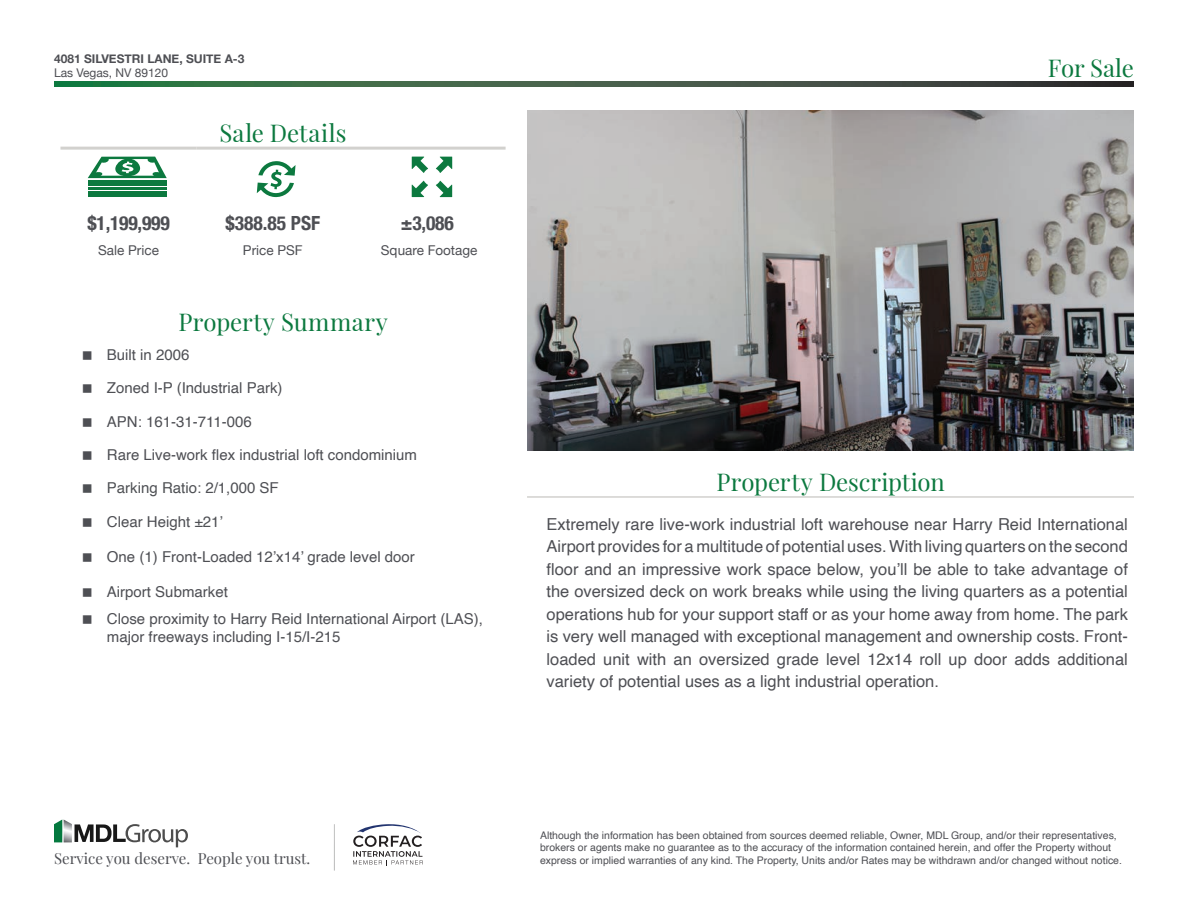
<style>
.page{position:relative;width:1188px;height:918px;background:#fff}
.page>*{position:absolute;margin:0;border:0;box-sizing:border-box;transform-origin:0 0}
.t1{font:24px "Playfair Display";color:#0c793f}
.t2{font:24px "Playfair Display";letter-spacing:.02em;color:#0c793f}
.t3{font:700 condensed 19.5px "Helvetica Neue";letter-spacing:-.01em;color:#4e4f54}
.t4{font:16.5px/22.5px "Helvetica";color:#4e4f54;text-align:justify}
.t5{font:15px/27.5px "Helvetica";color:#4e4f54}
.t6{font:15px "Playfair Display";color:#4e4f54}
.t7{font:15px "Helvetica";color:#4e5054}
.t8{font:13.5px "Helvetica Neue";color:#4e4f54}
.t9{font:700 12px "Helvetica Neue";color:#4e4f54}
.t10{font:12px "Helvetica Neue";color:#4e4f54}
.t11{font:10.5px/12.6px "Helvetica";color:#4e4f54}
.s1{color:#4e4f54}
.s2{color:#4e5054}
</style>
<div class="page">
<svg style="left:54px;top:82px;width:1080px;height:4px;background:#3b5b44"></svg>
<svg style="left:54px;top:820px;width:134px;height:27px"></svg>
<svg style="left:353px;top:824px;width:70px;height:42px"></svg>
<hr style="left:334px;top:824px;width:1px;height:47px;background:#4d4e4d">
<img style="left:527px;top:110px;width:607px;height:340px">
<hr style="left:527px;top:496px;width:607px;height:2px;background:#d2d1ce">
<hr style="left:60px;top:147px;width:137px;height:3px;background:#d2d1ce">
<hr style="left:197px;top:147px;width:152px;height:3px;background:#d2d1ce">
<hr style="left:349px;top:147px;width:157px;height:3px;background:#d2d1ce">
<svg style="left:412px;top:157px;width:40px;height:40px"></svg>
<svg style="left:88px;top:157px;width:79px;height:21px"></svg>
<hr style="left:88px;top:180px;width:79px;height:2px;background:#0c793f">
<hr style="left:88px;top:184px;width:79px;height:2px;background:#0c793f">
<hr style="left:88px;top:188px;width:79px;height:2px;background:#0c793f">
<hr style="left:88px;top:191px;width:79px;height:2px;background:#0c793f">
<hr style="left:88px;top:195px;width:79px;height:2px;background:#0c793f">
<svg style="left:257px;top:161px;width:39px;height:37px"></svg>
<p class="t9" style="left:54px;top:49px;width:192px">4081 SILVESTRI LANE, SUITE A-3</p>
<p class="t10" style="left:54px;top:64px;width:116px">Las Vegas, NV 89120</p>
<h1 class="t1" style="left:1048px;top:49px;width:88px">For Sale</h1>
<h1 class="t1" style="left:220px;top:114px;width:128px">Sale Details</h1>
<p class="t3" style="left:87px;top:207px;width:84px">$1,199,999</p>
<p class="t3" style="left:225px;top:207px;width:96px">$388.85 PSF</p>
<p class="t3" style="left:401px;top:207px;width:54px">±3,086</p>
<p class="t8" style="left:98px;top:240px;width:62px">Sale Price</p>
<p class="t8" style="left:243px;top:240px;width:61px">Price PSF</p>
<p class="t8" style="left:381px;top:240px;width:98px">Square Footage</p>
<h1 class="t2" style="left:178px;top:303px;width:211px">Property Summary</h1>
<p class="t5" style="left:107px;top:341px;width:84px">Built in 2006</p>
<p class="t5" style="left:107px;top:375px;width:177px">Zoned I-P (Industrial Park)</p>
<p class="t5" style="left:107px;top:408px;width:146px">APN: 161-31-711-006</p>
<p class="t5" style="left:107px;top:441px;width:312px">Rare Live-work flex industrial loft condominium</p>
<p class="t7" style="left:107px;top:476px;width:173px">Parking Ratio: <span class="s1">2/1,000 SF</span></p>
<p class="t5" style="left:107px;top:508px;width:117px">Clear Height <span class="s2">±21’</span></p>
<p class="t5" style="left:107px;top:544px;width:309px">One (1) Front-Loaded 12’x14’ grade level door</p>
<p class="t5" style="left:107px;top:578px;width:377px">Airport Submarket<br>Close proximity to Harry Reid International Airport (LAS),</p>
<p class="t5" style="left:107px;top:624px;width:235px">major freeways including I-15/I-215</p>
<p class="t6" style="left:54px;top:847px;width:258px">Service you deserve. People you trust.</p>
<h1 class="t1" style="left:716px;top:463px;width:230px">Property Description</h1>
<p class="t4" style="left:547px;top:513px;width:583px">Extremely rare live-work industrial loft warehouse near Harry Reid International Airport provides for a multitude of potential uses. With living quarters on the second floor and an impressive work space below, you’ll be able to take advantage of the oversized deck on work breaks while using the living quarters as a potential operations hub for your support staff or as your home away from home. The park is very well managed with exceptional management and ownership costs. Front&shy;loaded unit with an oversized grade level 12x14 roll up door adds additional variety of potential uses as a light industrial operation.</p>
<p class="t11" style="left:540px;top:829px;width:584px">Although the information has been obtained from sources deemed reliable, Owner, MDL Group, and/or their representatives, brokers or agents make no guarantee as to the accuracy of the information contained herein, and offer the Property without express or implied warranties of any kind. The Property, Units and/or Rates may be withdrawn and/or changed without notice.</p>
</div>
